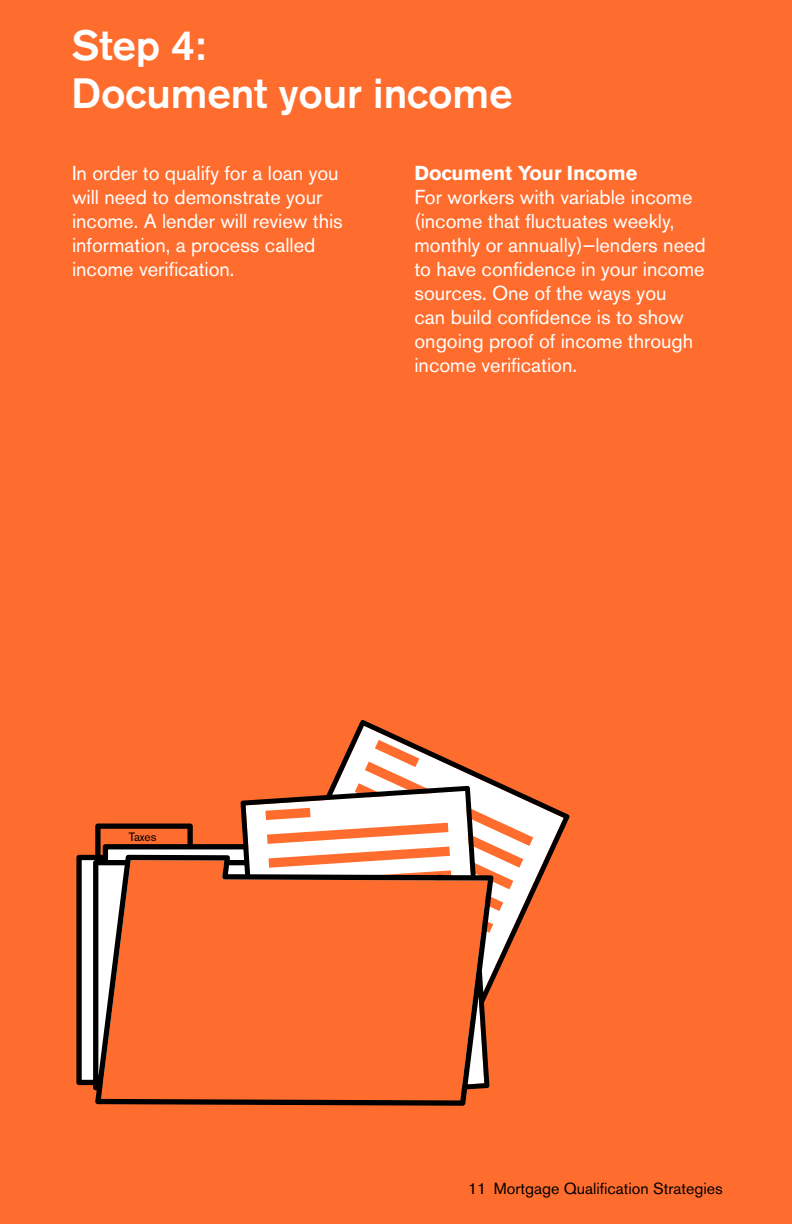
<style>
.page{position:relative;width:792px;height:1224px;background:#ff6d2e}
.page>*{position:absolute;margin:0;border:0;box-sizing:border-box;transform-origin:0 0}
.t1{font:500 42px/48px "Akzidenz Grotesk BE";letter-spacing:-.005em;color:#fff}
.t2{font:20px/24px "Akzidenz Grotesk BE";color:#fff}
.t3{font:700 20px "Akzidenz Grotesk BE";color:#fff}
.t4{font:16px "Akzidenz Grotesk BE";color:#000}
.t5{font:12px "Akzidenz Grotesk BE";color:#000}
</style>
<div class="page">
<svg style="left:76px;top:720px;width:494px;height:386px"></svg>
<h1 class="t1" style="left:72px;top:21px;width:443px">Step 4:<br>Document your income</h1>
<p class="t2" style="left:72px;top:161px;width:272px">In order to qualify for a loan you will need to demonstrate your income. A lender will review this information, a process called income verification.</p>
<p class="t3" style="left:414px;top:161px;width:224px">Document Your Income</p>
<p class="t2" style="left:414px;top:185px;width:293px">For workers with variable income (income that fluctuates weekly, monthly or annually)—lenders need to have confidence in your income sources. One of the ways you<br>can build confidence is to show ongoing proof of income through income verification.</p>
<p class="t5" style="left:129px;top:829px;width:29px;rotate:-1deg">Taxes</p>
<p class="t4" style="left:468px;top:1179px;width:256px">11 Mortgage Qualification Strategies</p>
</div>
